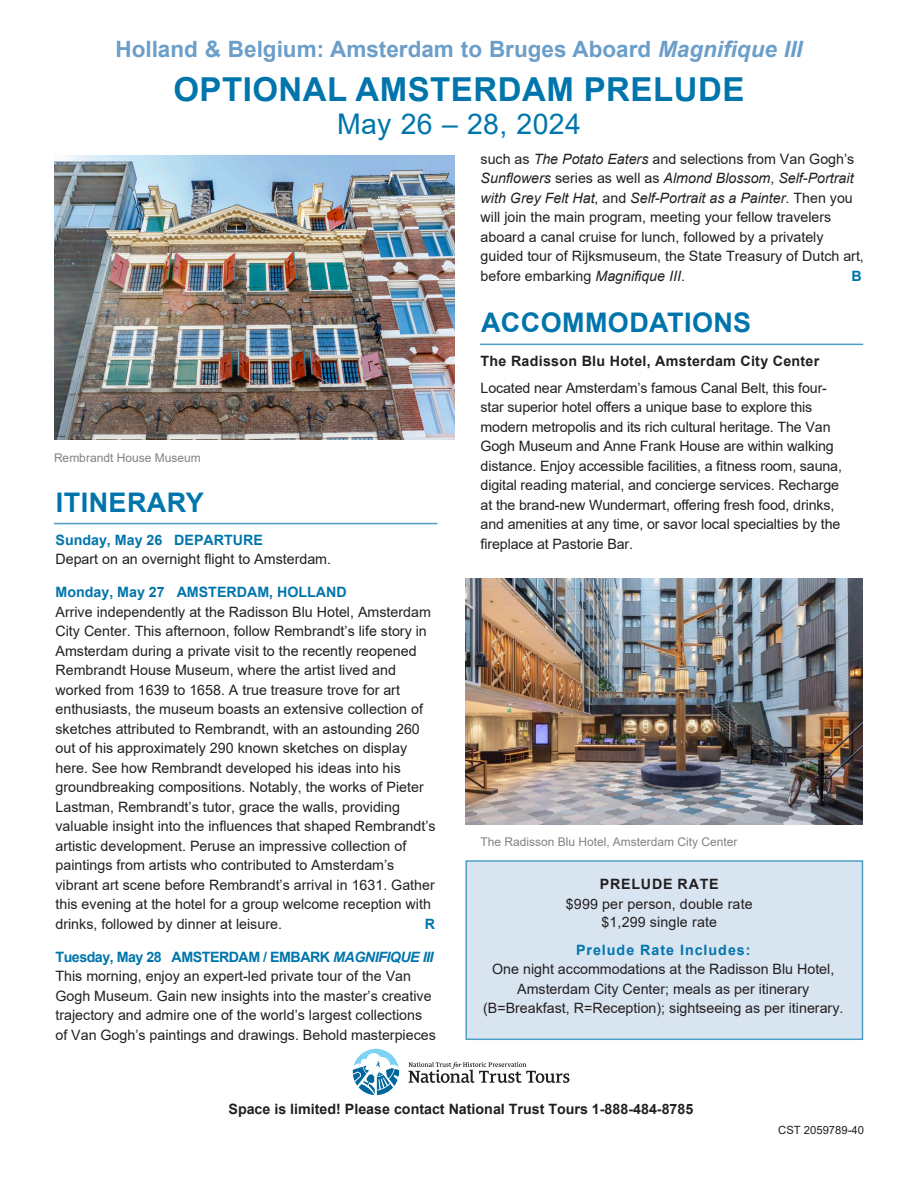
<style>
.page{position:relative;width:918px;height:1188px;background:#fff}
.page>*{position:absolute;margin:0;border:0;box-sizing:border-box;transform-origin:0 0}
.t1{font:700 33px "Arial";letter-spacing:.015em;color:#0075ac}
.t2{font:28.5px "Arial";letter-spacing:.01em;color:#0075ac}
.t3{font:700 27px "Arial";letter-spacing:.015em;color:#0075ac}
.t4{font:700 22.5px "Arial";color:#6b9ec8}
.t5{font:14.25px/19.5px "Arial";color:#231f20}
.t6{font:700 14.25px "Arial";color:#231f20}
.t7{font:700 14.25px "Arial";color:#0075ac}
.t8{font:700 14.25px "Arial";letter-spacing:-.035em;color:#0075ac}
.t9{font:700 14.25px "Arial";letter-spacing:.02em;color:#231f20}
.t10{font:700 14.25px "Arial";letter-spacing:.07em;color:#0075ac}
.Exterior_Header{font:12px "Arial";color:#808285}
.t11{font:11.25px "Arial";color:#231f20}
.s1{font-style:italic}
.s2{font-weight:700}
</style>
<div class="page">
<div style="left:465px;top:860px;width:398px;height:180px;background:#d8e4f0"></div>
<img style="left:465px;top:579px;width:397px;height:246px">
<img style="left:54px;top:155px;width:401px;height:285px">
<hr style="left:54px;top:523px;width:383px;height:1px;background:#0075ac">
<hr style="left:480px;top:344px;width:383px;height:1px;background:#0075ac">
<svg style="left:353px;top:1049px;width:47px;height:46px"></svg>
<svg style="left:408px;top:1062px;width:161px;height:21px"></svg>
<p class="t4" style="left:115px;top:33px;width:689px">Holland &amp; Belgium: Amsterdam to Bruges Aboard <span class="s1">Magnifique III</span></p>
<p class="t1" style="left:173px;top:66px;width:573px">OPTIONAL AMSTERDAM PRELUDE</p>
<p class="t2" style="left:337px;top:104px;width:245px">May 26 – 28, 2024</p>
<p class="Exterior_Header" style="left:54px;top:449px;width:148px">Rembrandt House Museum</p>
<p class="t3" style="left:56px;top:483px;width:149px">ITINERARY</p>
<p class="t7" style="left:56px;top:530px;width:209px">Sunday, May 26 DEPARTURE</p>
<p class="t5" style="left:56px;top:549px;width:277px">Depart on an overnight flight to Amsterdam.</p>
<p class="t7" style="left:56px;top:582px;width:293px">Monday, May 27 AMSTERDAM, HOLLAND</p>
<p class="t5" style="left:56px;top:602px;width:382px">Arrive independently at the Radisson Blu Hotel, Amsterdam City Center. This afternoon, follow Rembrandt’s life story in Amsterdam during a private visit to the recently reopened Rembrandt House Museum, where the artist lived and worked from 1639 to 1658. A true treasure trove for art enthusiasts, the museum boasts an extensive collection of sketches attributed to Rembrandt, with an astounding 260 out of his approximately 290 known sketches on display here. See how Rembrandt developed his ideas into his groundbreaking compositions. Notably, the works of Pieter Lastman, Rembrandt’s tutor, grace the walls, providing valuable insight into the influences that shaped Rembrandt’s artistic development. Peruse an impressive collection of paintings from artists who contributed to Amsterdam’s vibrant art scene before Rembrandt’s arrival in 1631. Gather this evening at the hotel for a group welcome reception with drinks, followed by dinner at leisure.</p>
<p class="t7" style="left:425px;top:914px;width:12px">R</p>
<p class="t8" style="left:56px;top:947px;width:380px">Tuesday, May 28 AMSTERDAM / EMBARK <span class="s1">MAGNIFIQUE III</span></p>
<p class="t5" style="left:56px;top:966px;width:382px">This morning, enjoy an expert-led private tour of the Van Gogh Museum. Gain new insights into the master’s creative trajectory and admire one of the world’s largest collections of Van Gogh’s paintings and drawings. Behold masterpieces</p>
<p class="t5" style="left:481px;top:149px;width:385px">such as <span class="s1">The Potato Eaters</span> and selections from Van Gogh’s <span class="s1">Sunflowers</span> series as well as <span class="s1">Almond Blossom</span>, <span class="s1">Self-Portrait with Grey Felt Hat</span>, and <span class="s1">Self-Portrait as a Painter</span>. Then you will join the main program, meeting your fellow travelers aboard a canal cruise for lunch, followed by a privately guided tour of Rijksmuseum, the State Treasury of Dutch art, before embarking <span class="s1">Magnifique III</span>.</p>
<p class="t7" style="left:852px;top:266px;width:12px">B</p>
<p class="t3" style="left:481px;top:303px;width:272px">ACCOMMODATIONS</p>
<p class="t9" style="left:481px;top:351px;width:340px">The Radisson Blu Hotel, Amsterdam City Center</p>
<p class="t5" style="left:481px;top:378px;width:363px">Located near Amsterdam’s famous Canal Belt, this four&shy;star superior hotel offers a unique base to explore this modern metropolis and its rich cultural heritage. The Van Gogh Museum and Anne Frank House are within walking distance. Enjoy accessible facilities, a fitness room, sauna, digital reading material, and concierge services. Recharge at the brand-new Wundermart, offering fresh food, drinks, and amenities at any time, or savor local specialties by the fireplace at Pastorie Bar.</p>
<p class="Exterior_Header" style="left:481px;top:833px;width:258px">The Radisson Blu Hotel, Amsterdam City Center</p>
<p class="t5" style="left:566px;top:875px;width:188px;text-align:center"><span class="s2">PRELUDE RATE<br></span>$999 per person, double rate</p>
<p class="t5" style="left:601px;top:912px;width:117px">$1,299 single rate</p>
<p class="t10" style="left:576px;top:940px;width:176px">Prelude Rate Includes:</p>
<p class="t5" style="left:483px;top:959px;width:362px;text-align:center">One night accommodations at the Radisson Blu Hotel,<br>Amsterdam City Center; meals as per itinerary (B=Breakfast, R=Reception); sightseeing as per itinerary.</p>
<p class="t6" style="left:228px;top:1099px;width:466px">Space is limited! Please contact National Trust Tours 1-888-484-8785</p>
<p class="t11" style="left:778px;top:1123px;width:87px">CST 2059789-40</p>
</div>
